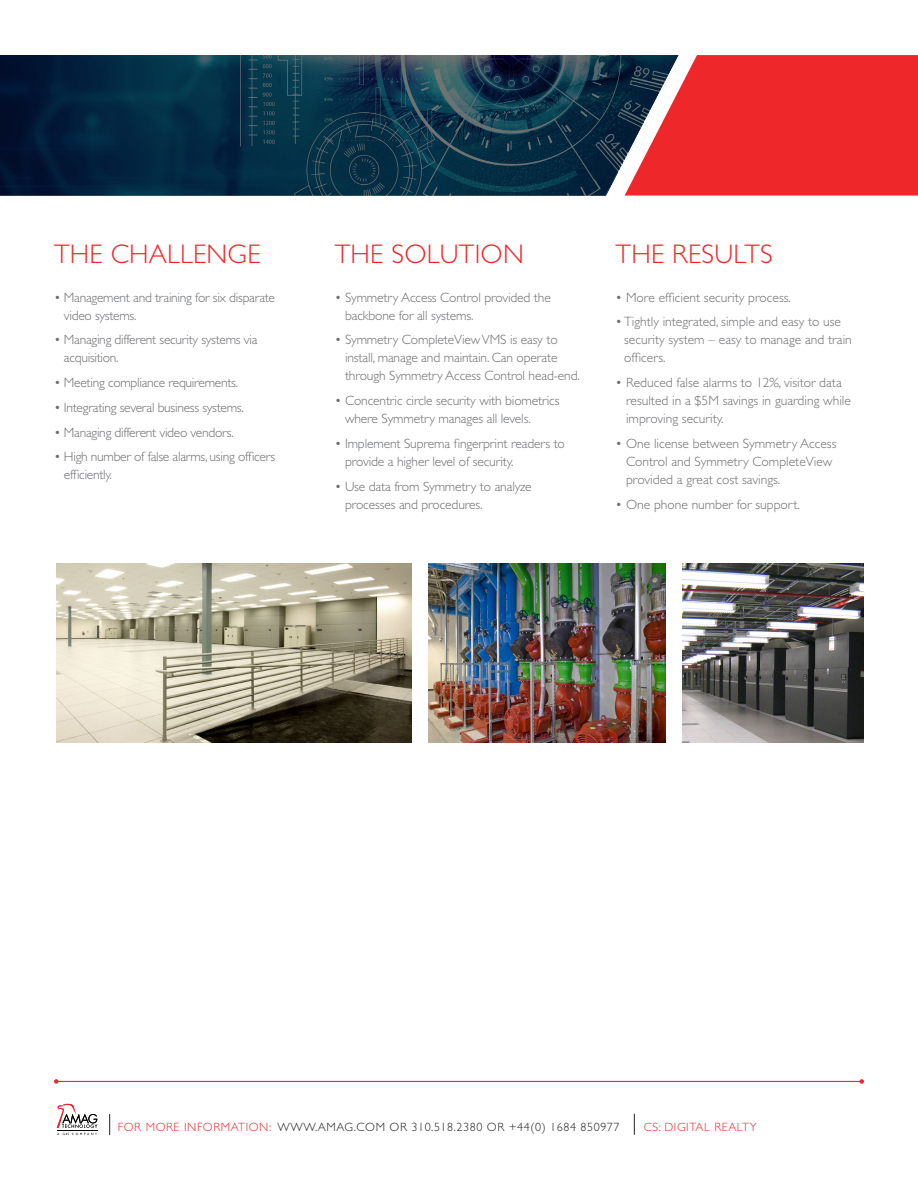
<style>
.page{position:relative;width:918px;height:1188px;background:#fff}
.page>*{position:absolute;margin:0;border:0;box-sizing:border-box;transform-origin:0 0}
.t1{font:300 27px "Gill Sans";letter-spacing:.01em;color:#ee272b}
.t2{font:300 13.5px/18px "Gill Sans";letter-spacing:-.01em;color:#6c6d70}
.t3{font:300 12px "Gill Sans";letter-spacing:.05em;color:#231f20}
.t4{font:300 12px "Gill Sans";letter-spacing:.05em;color:#ee272b}
.s1{color:#ee272b}
.s2{color:#ee292c}
</style>
<div class="page">
<svg style="left:0;top:55px;width:625px;height:141px;background:#0d3147"></svg>
<svg style="left:625px;top:55px;width:293px;height:141px;background:#e03338"></svg>
<svg style="left:109px;top:1114px;width:1px;height:21px"></svg>
<svg style="left:57px;top:1104px;width:40px;height:31px"></svg>
<hr style="left:56px;top:1081px;width:806px;height:1px;background:#ee272b">
<svg style="left:54px;top:1079px;width:4px;height:5px"></svg>
<svg style="left:860px;top:1079px;width:4px;height:5px"></svg>
<svg style="left:634px;top:1114px;width:1px;height:21px"></svg>
<img style="left:56px;top:564px;width:356px;height:178px">
<img style="left:428px;top:564px;width:238px;height:178px">
<img style="left:682px;top:564px;width:182px;height:178px">
<p class="t1" style="left:54px;top:239px;width:208px">THE CHALLENGE</p>
<p class="t2" style="left:64px;top:288px;width:213px;text-indent:-10px">• Management and training for six disparate video systems.</p>
<p class="t2" style="left:64px;top:331px;width:195px;text-indent:-10px">• Managing different security systems via acquisition.</p>
<p class="t2" style="left:54px;top:374px;width:186px">• Meeting compliance requirements.</p>
<p class="t2" style="left:54px;top:398px;width:191px">• Integrating several business systems.</p>
<p class="t2" style="left:54px;top:423px;width:181px">• Managing different video vendors.</p>
<p class="t2" style="left:64px;top:448px;width:213px;text-indent:-10px">• High number of false alarms, using officers efficiently.</p>
<p class="t1" style="left:335px;top:239px;width:191px">THE SOLUTION</p>
<p class="t2" style="left:345px;top:288px;width:207px;text-indent:-10px">• Symmetry Access Control provided the backbone for all systems.</p>
<p class="t2" style="left:345px;top:331px;width:236px;text-indent:-10px">• Symmetry CompleteView VMS is easy to install, manage and maintain. Can operate through Symmetry Access Control head-end.</p>
<p class="t2" style="left:345px;top:392px;width:216px;text-indent:-10px">• Concentric circle security with biometrics where Symmetry manages all levels.</p>
<p class="t2" style="left:345px;top:434px;width:221px;text-indent:-10px">• Implement Suprema fingerprint readers to provide a higher level of security.</p>
<p class="t2" style="left:345px;top:477px;width:188px;text-indent:-10px">• Use data from Symmetry to analyze processes and procedures.</p>
<p class="t1" style="left:616px;top:239px;width:159px">THE RESULTS</p>
<p class="t2" style="left:616px;top:288px;width:177px">• More efficient security process.</p>
<p class="t2" style="left:624px;top:313px;width:229px;text-indent:-9px">• Tightly integrated, simple and easy to use security system – easy to manage and train officers.</p>
<p class="t2" style="left:626px;top:374px;width:226px;text-indent:-11px">• Reduced false alarms to 12%, visitor data resulted in a $5M savings in guarding while improving security.</p>
<p class="t2" style="left:626px;top:434px;width:212px;text-indent:-11px">• One license between Symmetry Access<br>Control and Symmetry CompleteView provided a great cost savings.</p>
<p class="t2" style="left:616px;top:495px;width:186px">• One phone number for support.</p>
<p class="t3" style="left:118px;top:1120px;width:503px"><span class="s1">FOR MORE INFORMATION:</span> WWW.AMAG.COM OR 310.518.2380 OR +44(0) 1684 850977</p>
<p class="t4" style="left:644px;top:1120px;width:114px"><span class="s2">CS:</span> DIGITAL REALTY</p>
</div>
